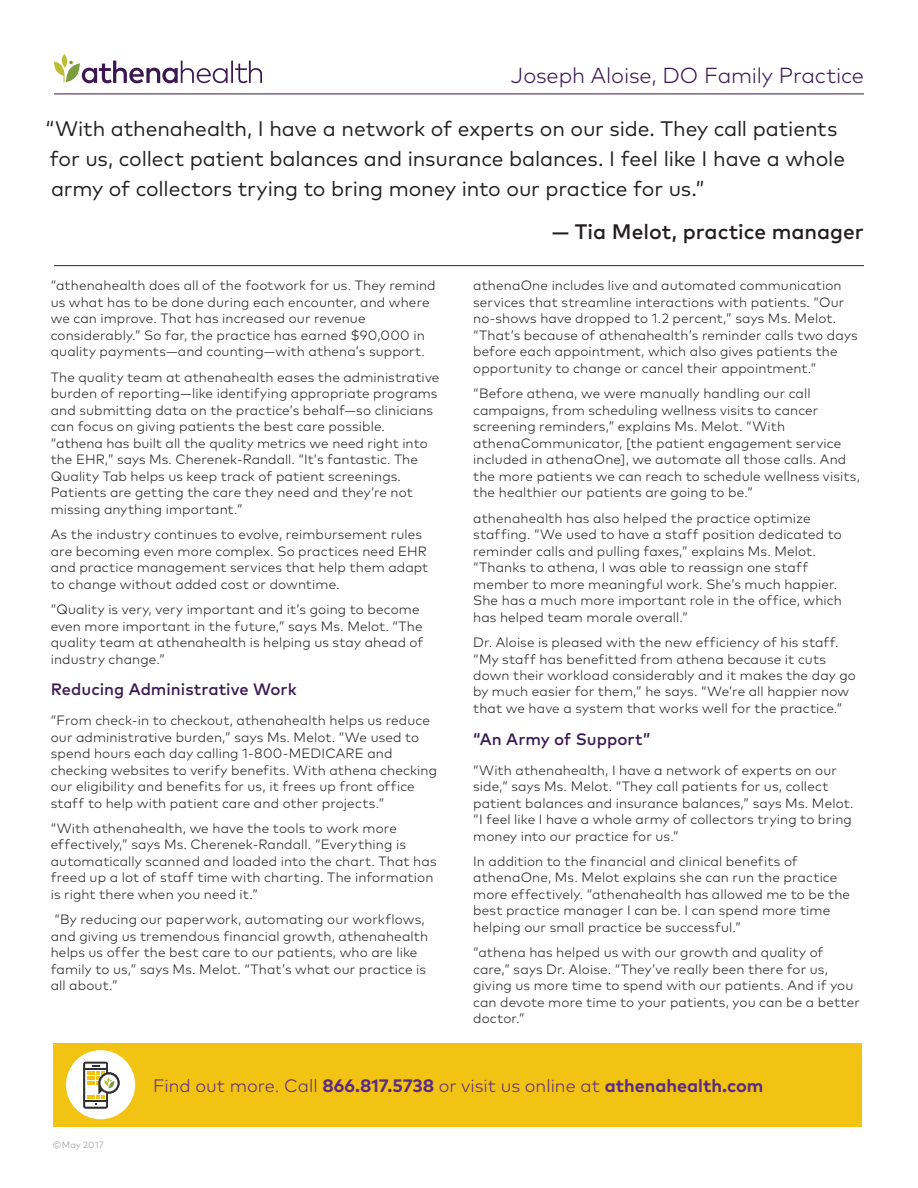
<style>
.page{position:relative;width:918px;height:1188px;background:#fff}
.page>*{position:absolute;margin:0;border:0;box-sizing:border-box;transform-origin:0 0}
.t1{font:300 21.75px "Mark OT";letter-spacing:-.005em;color:#3c1851}
.t2{font:21px/30px "Mark OT";letter-spacing:-.005em;color:#231f20}
.t3{font:500 21px "Mark OT";color:#231f20}
.t4{font:300 18px "Mark OT";color:#592c82}
.t5{font:500 16.5px "Mark OT";color:#3c1851}
.t6{font:300 13.5px/16.5px "Mark OT";letter-spacing:.01em;color:#231f20}
.t7{font:300 9px "Mark OT";letter-spacing:.03em;color:#939598}
.s1{font-weight:700}
</style>
<div class="page">
<div style="left:54px;top:1043px;width:808px;height:83px;background:#f3c314"></div>
<div style="left:66px;top:1050px;width:69px;height:69px;background:#fff;border-radius:50%"></div>
<svg style="left:83px;top:1062px;width:37px;height:47px"></svg>
<svg style="left:62px;top:54px;width:5px;height:14px"></svg>
<svg style="left:54px;top:61px;width:208px;height:22px"></svg>
<hr style="left:54px;top:94px;width:810px;height:1px;background:#3c1851">
<hr style="left:54px;top:265px;width:810px;height:1px;background:#3c1851">
<h1 class="t1" style="left:511px;top:63px;width:355px">Joseph Aloise, DO Family Practice</h1>
<h2 class="t2" style="left:46px;top:113px;width:801px">“With athenahealth, I have a network of experts on our side. They call patients for us, collect patient balances and insurance balances. I feel like I have a whole army of collectors trying to bring money into our practice for us.”</h2>
<h2 class="t3" style="left:552px;top:219px;width:313px">— Tia Melot, practice manager</h2>
<p class="t6" style="left:51px;top:277px;width:386px">“athenahealth does all of the footwork for us. They remind us what has to be done during each encounter, and where we can improve. That has increased our revenue considerably.” So far, the practice has earned $90,000 in quality payments—and counting—with athena’s support.</p>
<p class="t6" style="left:51px;top:369px;width:390px">The quality team at athenahealth eases the administrative burden of reporting—like identifying appropriate programs and submitting data on the practice’s behalf—so clinicians can focus on giving patients the best care possible. “athena has built all the quality metrics we need right into the EHR,” says Ms. Cherenek-Randall. “It’s fantastic. The Quality Tab helps us keep track of patient screenings.<br>Patients are getting the care they need and they’re not missing anything important.”</p>
<p class="t6" style="left:51px;top:526px;width:379px">As the industry continues to evolve, reimbursement rules are becoming even more complex. So practices need EHR and practice management services that help them adapt to change without added cost or downtime.</p>
<p class="t6" style="left:51px;top:601px;width:374px">“Quality is very, very important and it’s going to become even more important in the future,” says Ms. Melot. “The quality team at athenahealth is helping us stay ahead of industry change.”</p>
<p class="t5" style="left:51px;top:679px;width:247px">Reducing Administrative Work</p>
<p class="t6" style="left:51px;top:712px;width:388px">“From check-in to checkout, athenahealth helps us reduce our administrative burden,” says Ms. Melot. “We used to spend hours each day calling 1-800-MEDICARE and checking websites to verify benefits. With athena checking our eligibility and benefits for us, it frees up front office staff to help with patient care and other projects.”</p>
<p class="t6" style="left:51px;top:820px;width:387px">“With athenahealth, we have the tools to work more effectively,” says Ms. Cherenek-Randall. “Everything is automatically scanned and loaded into the chart. That has freed up a lot of staff time with charting. The information is right there when you need it.”</p>
<p class="t6" style="left:51px;top:911px;width:379px">“By reducing our paperwork, automating our workflows, and giving us tremendous financial growth, athenahealth helps us offer the best care to our patients, who are like family to us,” says Ms. Melot. “That’s what our practice is all about.”</p>
<p class="t6" style="left:473px;top:277px;width:386px">athenaOne includes live and automated communication services that streamline interactions with patients. “Our no-shows have dropped to 1.2 percent,” says Ms. Melot. “That’s because of athenahealth’s reminder calls two days before each appointment, which also gives patients the opportunity to change or cancel their appointment.”</p>
<p class="t6" style="left:473px;top:385px;width:388px">“Before athena, we were manually handling our call campaigns, from scheduling wellness visits to cancer screening reminders,” explains Ms. Melot. “With athenaCommunicator, [the patient engagement service included in athenaOne], we automate all those calls. And the more patients we can reach to schedule wellness visits, the healthier our patients are going to be.”</p>
<p class="t6" style="left:473px;top:510px;width:370px">athenahealth has also helped the practice optimize staffing. “We used to have a staff position dedicated to reminder calls and pulling faxes,” explains Ms. Melot. “Thanks to athena, I was able to reassign one staff member to more meaningful work. She’s much happier.<br>She has a much more important role in the office, which has helped team morale overall.”</p>
<p class="t6" style="left:473px;top:634px;width:384px">Dr. Aloise is pleased with the new efficiency of his staff. “My staff has benefitted from athena because it cuts down their workload considerably and it makes the day go by much easier for them,” he says. “We’re all happier now that we have a system that works well for the practice.”</p>
<p class="t5" style="left:473px;top:728px;width:179px">“An Army of Support”</p>
<p class="t6" style="left:473px;top:761px;width:382px">“With athenahealth, I have a network of experts on our side,” says Ms. Melot. “They call patients for us, collect patient balances and insurance balances,” says Ms. Melot. “I feel like I have a whole army of collectors trying to bring money into our practice for us.”</p>
<p class="t6" style="left:473px;top:853px;width:379px">In addition to the financial and clinical benefits of athenaOne, Ms. Melot explains she can run the practice more effectively. “athenahealth has allowed me to be the best practice manager I can be. I can spend more time helping our small practice be successful.”</p>
<p class="t6" style="left:473px;top:944px;width:388px">“athena has helped us with our growth and quality of care,” says Dr. Aloise. “They’ve really been there for us, giving us more time to spend with our patients. And if you can devote more time to your patients, you can be a better doctor.”</p>
<p class="t7" style="left:53px;top:1139px;width:52px">©May 2017</p>
<h3 class="t4" style="left:153px;top:1075px;width:612px">Find out more. Call <span class="s1">866.817.5738</span> or visit us online at <span class="s1">athenahealth.com</span></h3>
</div>
